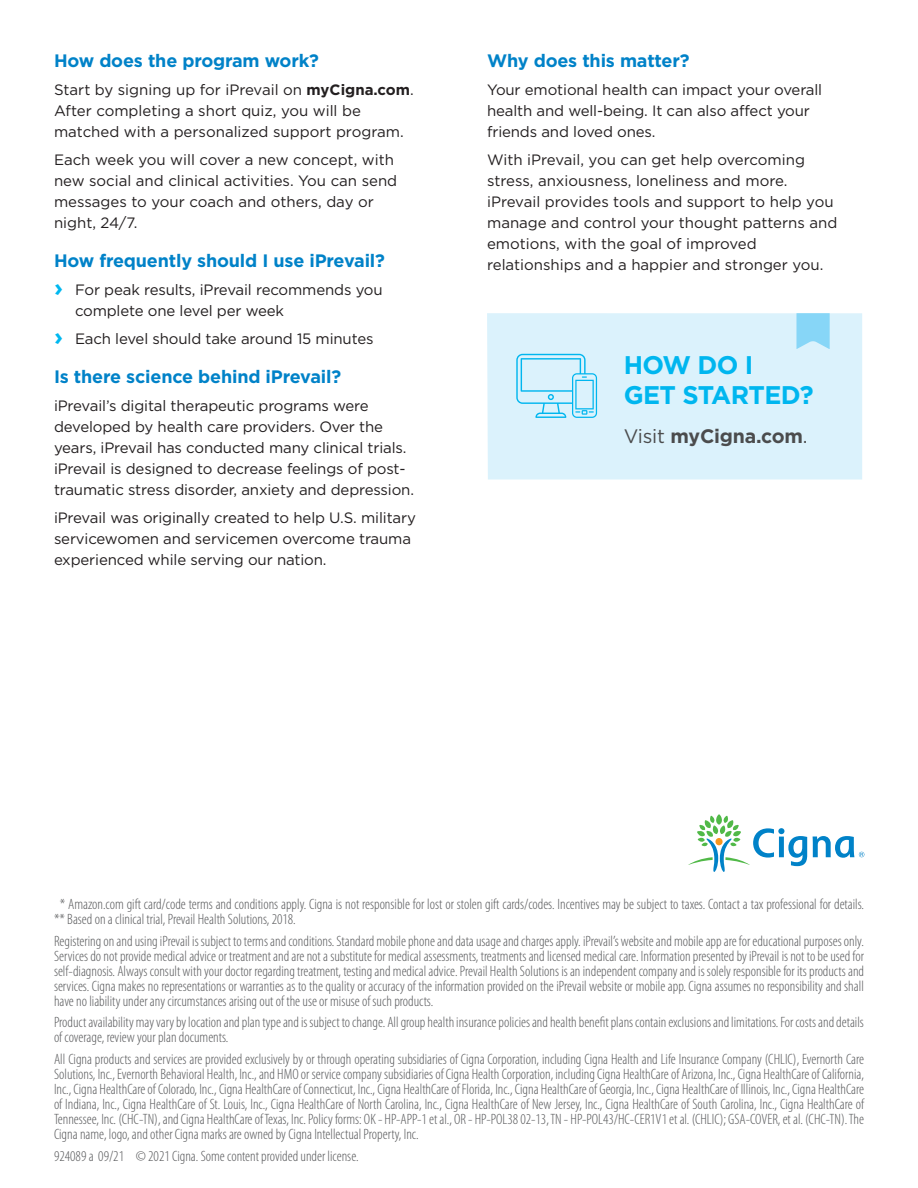
<style>
.page{position:relative;width:918px;height:1188px;background:#fff}
.page>*{position:absolute;margin:0;border:0;box-sizing:border-box;transform-origin:0 0}
.Body_copy__book_9_5{font:700 25.5px/30px "Gotham";letter-spacing:-.025em;color:#00b6ef}
.Bullet_copy_book_9_5{font:700 19.5px "Gotham";letter-spacing:-.01em;color:#4b4c4d}
.Subhead_body_bold_12{font:700 18px "Gotham";letter-spacing:-.01em;color:#0082c8}
.Legal_copy_Cat{font:300 condensed 15px/15px "Myriad Pro";color:#57585a}
.Body_copy__book_9_5-2{font:15px/21px "Gotham";letter-spacing:-.01em;color:#231f20}
.Subhead_body_bold_12-2{font:15px/21px "Gotham";color:#231f20}
.Bullet_copy_book_9_5-2{font:15px/21px "Gotham";letter-spacing:-.01em;color:#231f20}
.s1{font-weight:700}
.s2{font-weight:700;font-size:24px;color:#00b8f0}
.s3{font-weight:400}
</style>
<div class="page">
<svg style="left:688px;top:814px;width:176px;height:58px"></svg>
<div style="left:487px;top:313px;width:375px;height:167px;background:#dbf2fc"></div>
<svg style="left:516px;top:354px;width:81px;height:64px"></svg>
<svg style="left:797px;top:313px;width:33px;height:36px"></svg>
<p class="Subhead_body_bold_12" style="left:54px;top:50px;width:266px">How does the program work?</p>
<p class="Subhead_body_bold_12-2" style="left:54px;top:79px;width:361px">Start by signing up for iPrevail on <span class="s1">myCigna.com</span>.<br>After completing a short quiz, you will be matched with a personalized support program.</p>
<p class="Subhead_body_bold_12-2" style="left:54px;top:149px;width:345px">Each week you will cover a new concept, with new social and clinical activities. You can send messages to your coach and others, day or night, 24/7.</p>
<p class="Subhead_body_bold_12" style="left:54px;top:250px;width:332px">How frequently should I use iPrevail?</p>
<p class="Bullet_copy_book_9_5-2" style="left:75px;top:279px;width:309px;text-indent:-21px"><span class="s2">›</span> For peak results, iPrevail recommends you complete one level per week</p>
<p class="Bullet_copy_book_9_5-2" style="left:54px;top:328px;width:321px"><span class="s2">›</span> Each level should take around 15 minutes</p>
<p class="Subhead_body_bold_12" style="left:54px;top:366px;width:289px">Is there science behind iPrevail?</p>
<p class="Body_copy__book_9_5-2" style="left:54px;top:395px;width:362px">iPrevail’s digital therapeutic programs were developed by health care providers. Over the years, iPrevail has conducted many clinical trials. iPrevail is designed to decrease feelings of post&shy;traumatic stress disorder, anxiety and depression.</p>
<p class="Body_copy__book_9_5-2" style="left:54px;top:507px;width:363px">iPrevail was originally created to help U.S. military servicewomen and servicemen overcome trauma experienced while serving our nation.</p>
<p class="Subhead_body_bold_12" style="left:487px;top:50px;width:204px">Why does this matter?</p>
<p class="Body_copy__book_9_5-2" style="left:487px;top:79px;width:337px">Your emotional health can impact your overall health and well-being. It can also affect your friends and loved ones.</p>
<p class="Body_copy__book_9_5-2" style="left:487px;top:149px;width:352px">With iPrevail, you can get help overcoming stress, anxiousness, loneliness and more. iPrevail provides tools and support to help you manage and control your thought patterns and emotions, with the goal of improved relationships and a happier and stronger you.</p>
<p class="Body_copy__book_9_5" style="left:624px;top:349px;width:191px">HOW DO I<br>GET STARTED?</p>
<p class="Bullet_copy_book_9_5" style="left:624px;top:425px;width:185px"><span class="s3">Visit</span> myCigna.com<span class="s3">.</span></p>
<p class="Legal_copy_Cat" style="left:54px;top:897px;width:812px;text-indent:6px">* Amazon.com gift card/code terms and conditions apply. Cigna is not responsible for lost or stolen gift cards/codes. Incentives may be subject to taxes. Contact a tax professional for details. ** Based on a clinical trial, Prevail Health Solutions, 2018.</p>
<p class="Legal_copy_Cat" style="left:54px;top:933px;width:812px;text-align:justify">Registering on and using iPrevail is subject to terms and conditions. Standard mobile phone and data usage and charges apply. iPrevail’s website and mobile app are for educational purposes only.<br>Services do not provide medical advice or treatment and are not a substitute for medical assessments, treatments and licensed medical care. Information presented by iPrevail is not to be used for self-diagnosis. Always consult with your doctor regarding treatment, testing and medical advice. Prevail Health Solutions is an independent company and is solely responsible for its products and services. Cigna makes no representations or warranties as to the quality or accuracy of the information provided on the iPrevail website or mobile app. Cigna assumes no responsibility and shall have no liability under any circumstances arising out of the use or misuse of such products.</p>
<p class="Legal_copy_Cat" style="left:54px;top:1015px;width:811px">Product availability may vary by location and plan type and is subject to change. All group health insurance policies and health benefit plans contain exclusions and limitations. For costs and details of coverage, review your plan documents.</p>
<p class="Legal_copy_Cat" style="left:54px;top:1052px;width:812px;text-align:justify">All Cigna products and services are provided exclusively by or through operating subsidiaries of Cigna Corporation, including Cigna Health and Life Insurance Company (CHLIC), Evernorth Care Solutions, Inc., Evernorth Behavioral Health, Inc., and HMO or service company subsidiaries of Cigna Health Corporation, including Cigna HealthCare of Arizona, Inc., Cigna HealthCare of California, Inc., Cigna HealthCare of Colorado, Inc., Cigna HealthCare of Connecticut, Inc., Cigna HealthCare of Florida, Inc., Cigna HealthCare of Georgia, Inc., Cigna HealthCare of Illinois, Inc., Cigna HealthCare of Indiana, Inc., Cigna HealthCare of St. Louis, Inc., Cigna HealthCare of North Carolina, Inc., Cigna HealthCare of New Jersey, Inc., Cigna HealthCare of South Carolina, Inc., Cigna HealthCare of Tennessee, Inc. (CHC-TN), and Cigna HealthCare of Texas, Inc. Policy forms: OK - HP-APP-1 et al., OR - HP-POL38 02-13, TN - HP-POL43/HC-CER1V1 et al. (CHLIC); GSA-COVER, et al. (CHC-TN). The Cigna name, logo, and other Cigna marks are owned by Cigna Intellectual Property, Inc.</p>
<p class="Legal_copy_Cat" style="left:54px;top:1149px;width:306px">924089 a 09/21 © 2021 Cigna. Some content provided under license.</p>
</div>
